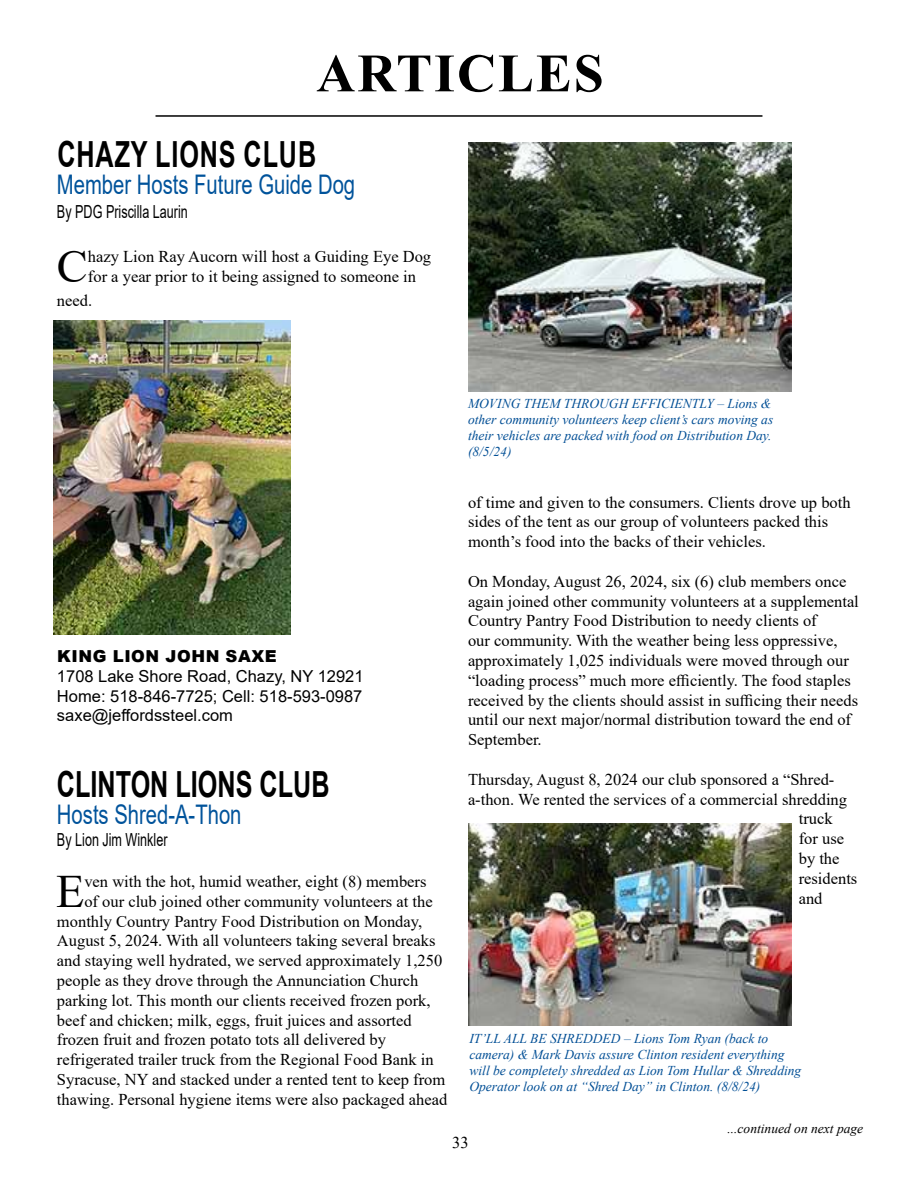
<style>
.page{position:relative;width:918px;height:1188px;background:#fff}
.page>*{position:absolute;margin:0;border:0;box-sizing:border-box;transform-origin:0 0}
.Paragraph_Style_1{font:700 54px "Times New Roman";letter-spacing:.035em;color:#000}
.Title_2{font:46.35px "Times New Roman";color:#000}
.Title_2-2{font:700 36px "Arial";color:#000;scale:.7 1}
.Title_2-3{font:700 36px "Arial";letter-spacing:.035em;color:#000;scale:.7 1}
.Title_2-4{font:27px "Arial";color:#00539b;scale:.75 1}
.Title_2-5{font:18px "Arial";color:#000;scale:.7 1}
.Title_2-6{font:16.5px/19.8px "Times New Roman";color:#000}
.Title_2-7{font:16.5px "Arial";color:#000}
.Title_2-8{font:900 16.5px "Arial";letter-spacing:.035em;color:#000}
.Paragraph_Style_1-2{font:italic 13.5px/16.2px "Times New Roman";color:#004e95}
.Title_2-9{font:italic 13.5px "Times New Roman";color:#000}
</style>
<div class="page">
<hr style="left:156px;top:115px;width:606px;height:2px;background:#000">
<img style="left:54px;top:321px;width:236px;height:313px">
<img style="left:468px;top:142px;width:324px;height:250px">
<img style="left:468px;top:824px;width:324px;height:202px">
<p class="Paragraph_Style_1" style="left:316px;top:34px;width:289px">ARTICLES</p>
<p class="Title_2-3" style="left:57px;top:129px;width:371px">CHAZY LIONS CLUB</p>
<p class="Title_2-4" style="left:57px;top:166px;width:399px">Member Hosts Future Guide Dog</p>
<p class="Title_2-5" style="left:57px;top:199px;width:189px">By PDG Priscilla Laurin</p>
<p class="Title_2" style="left:57px;top:233px;width:32px">C</p>
<p class="Title_2-6" style="left:88px;top:246px;width:345px">hazy Lion Ray Aucorn will host a Guiding Eye Dog for a year prior to it being assigned to someone in</p>
<p class="Title_2-6" style="left:57px;top:290px;width:37px">need.</p>
<p class="Title_2-8" style="left:57px;top:644px;width:221px">KING LION JOHN SAXE</p>
<p class="Title_2-7" style="left:57px;top:665px;width:308px">1708 Lake Shore Road, Chazy, NY 12921</p>
<p class="Title_2-7" style="left:57px;top:684px;width:307px">Home: 518-846-7725; Cell: 518-593-0987</p>
<p class="Title_2-7" style="left:57px;top:704px;width:177px">saxe@jeffordssteel.com</p>
<p class="Title_2-2" style="left:57px;top:759px;width:391px">CLINTON LIONS CLUB</p>
<p class="Title_2-4" style="left:57px;top:796px;width:248px">Hosts Shred-A-Thon</p>
<p class="Title_2-5" style="left:57px;top:827px;width:159px">By Lion Jim Winkler</p>
<p class="Title_2" style="left:56px;top:859px;width:30px">E</p>
<p class="Title_2-6" style="left:84px;top:871px;width:344px">ven with the hot, humid weather, eight (8) members</p>
<p class="Title_2-6" style="left:84px;top:891px;width:350px">of our club joined other community volunteers at the</p>
<p class="Title_2-6" style="left:57px;top:911px;width:367px">monthly Country Pantry Food Distribution on Monday,</p>
<p class="Title_2-6" style="left:57px;top:930px;width:380px">August 5, 2024. With all volunteers taking several breaks</p>
<p class="Title_2-6" style="left:57px;top:950px;width:387px">and staying well hydrated, we served approximately 1,250</p>
<p class="Title_2-6" style="left:57px;top:970px;width:363px">people as they drove through the Annunciation Church</p>
<p class="Title_2-6" style="left:57px;top:990px;width:375px">parking lot. This month our clients received frozen pork,</p>
<p class="Title_2-6" style="left:57px;top:1010px;width:356px">beef and chicken; milk, eggs, fruit juices and assorted</p>
<p class="Title_2-6" style="left:57px;top:1029px;width:331px">frozen fruit and frozen potato tots all delivered by</p>
<p class="Title_2-6" style="left:57px;top:1049px;width:378px">refrigerated trailer truck from the Regional Food Bank in</p>
<p class="Title_2-6" style="left:57px;top:1069px;width:390px">Syracuse, NY and stacked under a rented tent to keep from</p>
<p class="Title_2-6" style="left:57px;top:1089px;width:392px">thawing. Personal hygiene items were also packaged ahead</p>
<p class="Paragraph_Style_1-2" style="left:468px;top:395px;width:307px">MOVING THEM THROUGH EFFICIENTLY – Lions &amp; other community volunteers keep client’s cars moving as</p>
<p class="Paragraph_Style_1-2" style="left:468px;top:427px;width:305px">their vehicles are packed with food on Distribution Day. (8/5/24)</p>
<p class="Title_2-6" style="left:468px;top:492px;width:384px">of time and given to the consumers. Clients drove up both sides of the tent as our group of volunteers packed this month’s food into the backs of their vehicles.</p>
<p class="Title_2-6" style="left:468px;top:571px;width:392px">On Monday, August 26, 2024, six (6) club members once again joined other community volunteers at a supplemental Country Pantry Food Distribution to needy clients of<br>our community. With the weather being less oppressive, approximately 1,025 individuals were moved through our “loading process” much more efficiently. The food staples received by the clients should assist in sufficing their needs until our next major/normal distribution toward the end of September.</p>
<p class="Title_2-6" style="left:468px;top:769px;width:368px">Thursday, August 8, 2024 our club sponsored a “Shred-</p>
<p class="Title_2-6" style="left:468px;top:789px;width:381px">a-thon. We rented the services of a commercial shredding</p>
<p class="Title_2-6" style="left:799px;top:808px;width:35px">truck</p>
<p class="Title_2-6" style="left:799px;top:828px;width:47px">for use</p>
<p class="Title_2-6" style="left:799px;top:848px;width:42px">by the</p>
<p class="Title_2-6" style="left:799px;top:868px;width:60px">residents</p>
<p class="Title_2-6" style="left:799px;top:888px;width:25px">and</p>
<p class="Paragraph_Style_1-2" style="left:470px;top:1030px;width:333px">IT’LL ALL BE SHREDDED – Lions Tom Ryan (back to camera) &amp; Mark Davis assure Clinton resident everything will be completely shredded as Lion Tom Hullar &amp; Shredding Operator look on at “Shred Day” in Clinton. (8/8/24)</p>
<p class="Title_2-6" style="left:452px;top:1132px;width:18px">33</p>
<p class="Title_2-9" style="left:728px;top:1120px;width:137px">...continued on next page</p>
</div>
